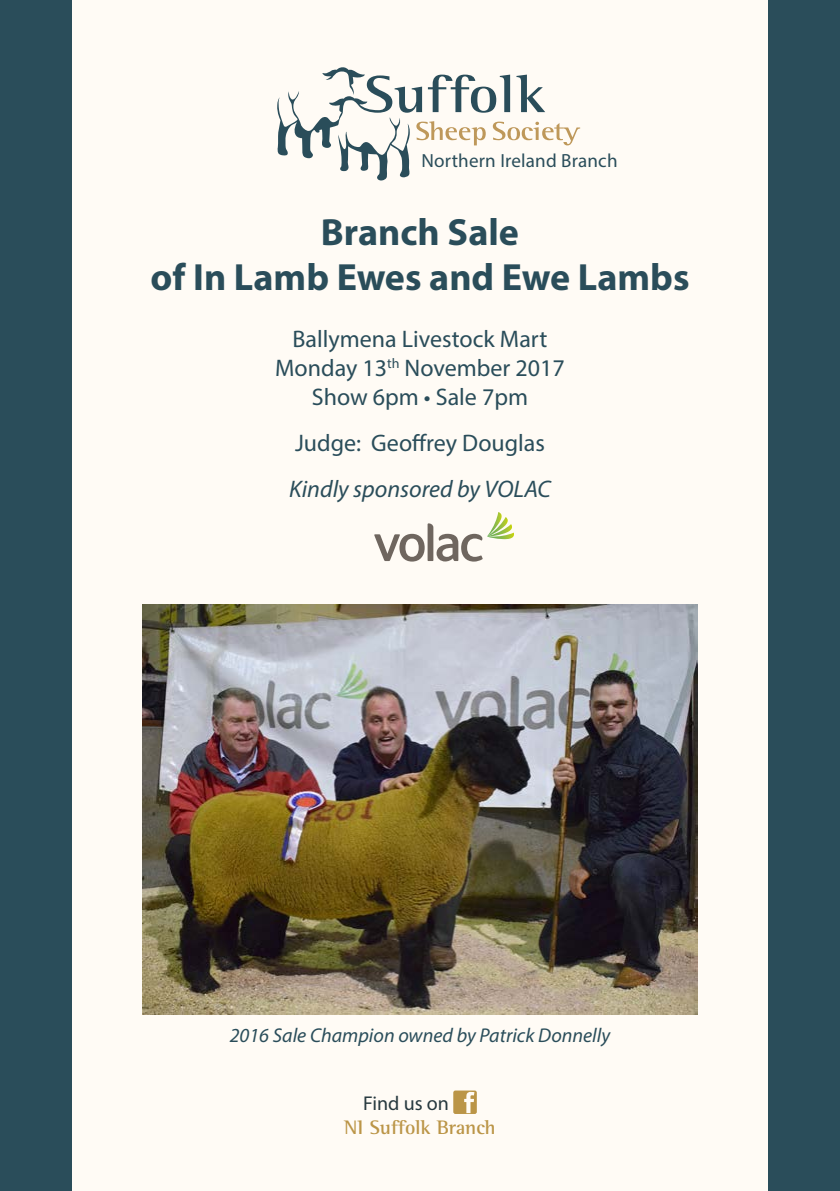
<style>
.page{position:relative;width:840px;height:1191px;background:#fff}
.page>*{position:absolute;margin:0;border:0;box-sizing:border-box;transform-origin:0 0}
.t1{font:700 38px/45.6px "Myriad Pro";color:#2a4d5a;text-align:center}
.t2{font:24px/28.8px "Myriad Pro";color:#2a4d5a;text-align:center}
.t3{font:italic 24px "Myriad Pro";color:#2a4d5a}
.t4{font:italic 20px "Myriad Pro";color:#2a4d5a}
.t5{font:700 20px "Rotis Semi Serif";color:#bb9547}
.t6{font:20px "Myriad Pro";color:#27393f}
.t7{font:19px "Myriad Pro";letter-spacing:.01em;color:#2a4d5a}
</style>
<div class="page">
<div style="left:0;top:0;width:839px;height:1191px;background:#2a4d5a"></div>
<div style="left:72px;top:0;width:695px;height:1191px;background:#fffbf5"></div>
<img style="left:142px;top:604px;width:555px;height:410px">
<svg style="left:277px;top:67px;width:303px;height:113px"></svg>
<svg style="left:374px;top:512px;width:140px;height:49px"></svg>
<svg style="left:453px;top:1090px;width:23px;height:24px"></svg>
<p class="t7" style="left:421px;top:149px;width:197px">Northern Ireland Branch</p>
<h1 class="t1" style="left:150px;top:208px;width:540px">Branch Sale<br>of In Lamb Ewes and Ewe Lambs</h1>
<p class="t2" style="left:275px;top:324px;width:291px">Ballymena Livestock Mart<br>Monday 13<sup>th</sup> November 2017<br>Show 6pm • Sale 7pm</p>
<p class="t2" style="left:295px;top:428px;width:251px">Judge: Geoffrey Douglas</p>
<p class="t3" style="left:289px;top:474px;width:263px">Kindly sponsored by VOLAC</p>
<p class="t4" style="left:229px;top:1022px;width:382px">2016 Sale Champion owned by Patrick Donnelly</p>
<p class="t6" style="left:363px;top:1091px;width:87px">Find us on</p>
<p class="t5" style="left:344px;top:1115px;width:153px">NI Suffolk Branch</p>
</div>
